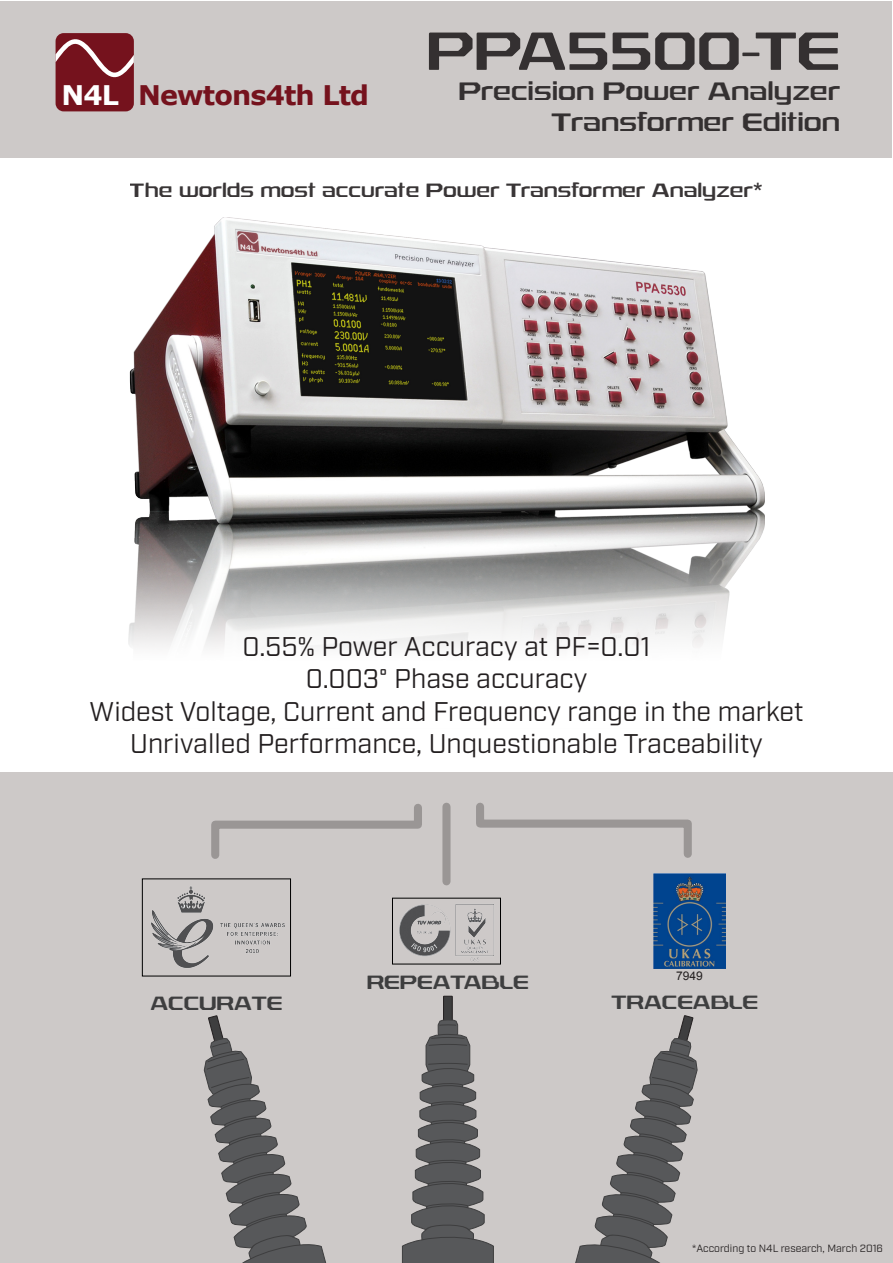
<style>
.page{position:relative;width:893px;height:1263px;background:#fff}
.page>*{position:absolute;margin:0;border:0;box-sizing:border-box;transform-origin:0 0}
.t1{font:54px "Rexlia Rg";color:#231f20}
.t2{font:27px "Industry";color:#231f20}
.t3{font:700 27px "Verdana";letter-spacing:-.03em;color:#75121d}
.t4{font:25.5px/30.6px "Rexlia Rg";color:#231f20;text-align:right}
.t5{font:19.5px "Rexlia Rg";color:#231f20}
.t6{font:19.5px "Rexlia Rg";color:#3e3e3f}
.t7{font:12px "Arial";color:#231f20}
.t8{font:10.5px "Industry";color:#231f20}
.s1{color:#fff}
</style>
<div class="page">
<div style="left:0;top:773px;width:893px;height:490px;background:#cdc9c8"></div>
<div style="left:1px;top:1px;width:891px;height:156px;background:#cdc9c8"></div>
<svg style="left:203px;top:1015px;width:124px;height:248px"></svg>
<div style="left:444px;top:996px;width:8px;height:31px;background:#3e3e3f"></div>
<div style="left:443px;top:996px;width:10px;height:31px;border:1px solid #231f20"></div>
<svg style="left:401px;top:1019px;width:93px;height:244px"></svg>
<svg style="left:575px;top:1015px;width:123px;height:248px"></svg>
<img style="left:128px;top:218px;width:637px;height:430px">
<img style="left:653px;top:873px;width:73px;height:95px">
<svg style="left:476px;top:802px;width:216px;height:56px"></svg>
<svg style="left:211px;top:804px;width:211px;height:55px"></svg>
<div style="left:442px;top:807px;width:9px;height:74px;background:#9a9695"></div>
<div style="left:56px;top:33px;width:78px;height:78px;background:#75121d;border-radius:8px"></div>
<svg style="left:56px;top:34px;width:78px;height:49px"></svg>
<img style="left:151px;top:886px;width:134px;height:82px">
<div style="left:142px;top:879px;width:149px;height:97px;border:1px solid #000"></div>
<img style="left:399px;top:904px;width:95px;height:57px">
<div style="left:392px;top:898px;width:109px;height:66px;border:1px solid #000"></div>
<p class="t3" style="left:61px;top:76px;width:309px"><span class="s1">N4L</span> Newtons4th Ltd</p>
<h1 class="t1" style="left:426px;top:18px;width:415px">PPA5500-TE</h1>
<p class="t4" style="left:458px;top:76px;width:383px">Precision Power Analyzer<br>Transformer Edition</p>
<p class="t5" style="left:130px;top:178px;width:635px">The worlds most accurate Power Transformer Analyzer*</p>
<p class="t2" style="left:242px;top:631px;width:409px">0.55% Power Accuracy at PF=0.01</p>
<p class="t2" style="left:306px;top:663px;width:283px">0.003° Phase accuracy</p>
<p class="t2" style="left:90px;top:695px;width:715px">Widest Voltage, Current and Frequency range in the market</p>
<p class="t2" style="left:130px;top:728px;width:634px">Unrivalled Performance, Unquestionable Traceability</p>
<p class="t6" style="left:151px;top:991px;width:134px">ACCURATE</p>
<p class="t6" style="left:367px;top:970px;width:163px">REPEATABLE</p>
<p class="t7" style="left:676px;top:968px;width:28px">7949</p>
<p class="t6" style="left:612px;top:990px;width:148px">TRACEABLE</p>
<p class="t8" style="left:692px;top:1241px;width:192px">*According to N4L research, March 2016</p>
</div>
